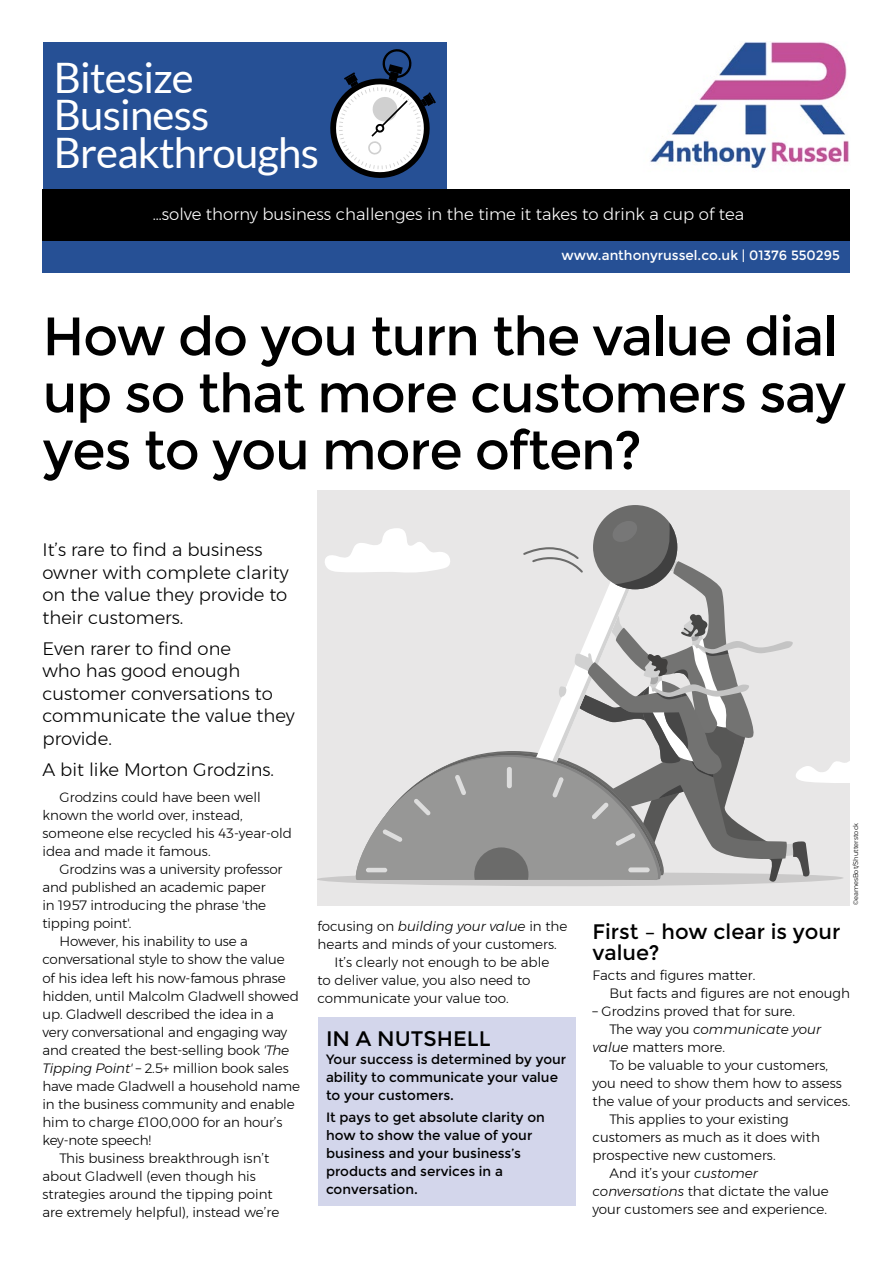
<style>
.page{position:relative;width:893px;height:1263px;background:#fff}
.page>*{position:absolute;margin:0;border:0;box-sizing:border-box;transform-origin:0 0}
.HEADING{font:54px/57px "Montserrat";letter-spacing:-.025em;color:#000}
.t1{font:42px/37.5px "Lato";letter-spacing:-.02em;color:#fff}
.SUBHEAD{font:21px/21px "Montserrat";color:#000}
.BOXED_HEADING{font:21px "Montserrat";color:#000}
.first_para{font:300 18px/22.5px "Montserrat";color:#000}
.t2{font:300 16.5px "Montserrat";color:#fff}
.body{font:300 13.5px/18px "Montserrat";color:#000}
.BOXED_PARAGRAPH{font:13.5px/18px "Montserrat";color:#000}
.t3{font:13.5px "Montserrat";color:#fff}
.PHOTO_CREDIT{font:300 6.75px "Montserrat";color:#000}
.s1{font-style:italic}
</style>
<div class="page">
<div style="left:43px;top:197px;width:807px;height:76px;background:#265095"></div>
<div style="left:43px;top:43px;width:403px;height:181px;background:#265095"></div>
<svg style="left:330px;top:49px;width:106px;height:129px"></svg>
<div style="left:43px;top:189px;width:807px;height:51px;background:#000"></div>
<img style="left:650px;top:41px;width:199px;height:128px">
<div style="left:317px;top:1017px;width:258px;height:42px;background:#d3d6eb"></div>
<div style="left:317px;top:1042px;width:258px;height:69px;background:#d3d6eb"></div>
<div style="left:317px;top:1100px;width:258px;height:106px;background:#d3d6eb"></div>
<div style="left:317px;top:490px;width:533px;height:415px;background:#e8e7e7"></div>
<svg style="left:317px;top:505px;width:533px;height:381px"></svg>
<h2 class="t1" style="left:54px;top:58px;width:267px">Bitesize<br>Business<br>Breakthroughs</h2>
<p class="t2" style="left:153px;top:202px;width:593px">…solve thorny business challenges in the time it takes to drink a cup of tea</p>
<p class="t3" style="left:561px;top:248px;width:280px">www.anthonyrussel.co.uk | 01376 550295</p>
<p class="HEADING" style="left:43px;top:308px;width:805px">How do you turn the value dial up so that more customers say yes to you more often?</p>
<p class="first_para" style="left:43px;top:538px;width:248px">It’s rare to find a business owner with complete clarity on the value they provide to their customers.</p>
<p class="first_para" style="left:43px;top:637px;width:254px">Even rarer to find one<br>who has good enough customer conversations to communicate the value they provide.</p>
<p class="first_para" style="left:43px;top:758px;width:233px">A bit like Morton Grodzins.</p>
<p class="body" style="left:43px;top:788px;width:251px;text-indent:17px">Grodzins could have been well known the world over, instead, someone else recycled his 43-year-old idea and made it famous.</p>
<p class="body" style="left:43px;top:860px;width:242px;text-indent:17px">Grodzins was a university professor and published an academic paper<br>in 1957 introducing the phrase 'the tipping point'.</p>
<p class="body" style="left:43px;top:932px;width:259px;text-indent:17px">However, his inability to use a conversational style to show the value of his idea left his now-famous phrase hidden, until Malcolm Gladwell showed up. Gladwell described the idea in a very conversational and engaging way and created the best-selling book <span class="s1">'The Tipping Point'</span> – 2.5+ million book sales have made Gladwell a household name in the business community and enable him to charge £100,000 for an hour’s key-note speech!</p>
<p class="body" style="left:43px;top:1148px;width:238px;text-indent:17px">This business breakthrough isn’t about Gladwell (even though his strategies around the tipping point are extremely helpful), instead we’re</p>
<p class="body" style="left:317px;top:917px;width:251px">focusing on <span class="s1">building your value</span> in the hearts and minds of your customers.</p>
<p class="body" style="left:317px;top:953px;width:233px;text-indent:17px">It’s clearly not enough to be able to deliver value, you also need to communicate your value too.</p>
<p class="BOXED_HEADING" style="left:326px;top:1026px;width:166px">IN A NUTSHELL</p>
<p class="BOXED_PARAGRAPH" style="left:326px;top:1050px;width:242px">Your success is determined by your ability to communicate your value to your customers.</p>
<p class="BOXED_PARAGRAPH" style="left:326px;top:1108px;width:220px">It pays to get absolute clarity on how to show the value of your business and your business’s products and services in a conversation.</p>
<p class="PHOTO_CREDIT" style="left:851px;top:905px;width:84px;rotate:-90deg">©eamesBot/Shutterstock</p>
<p class="SUBHEAD" style="left:592px;top:921px;width:249px">First – how clear is your value?</p>
<p class="body" style="left:592px;top:966px;width:164px">Facts and figures matter.</p>
<p class="body" style="left:609px;top:984px;width:242px">But facts and figures are not enough</p>
<p class="body" style="left:592px;top:1002px;width:204px">– Grodzins proved that for sure.</p>
<p class="body" style="left:592px;top:1020px;width:230px;text-indent:17px">The way you <span class="s1">communicate your value</span> matters more.</p>
<p class="body" style="left:592px;top:1056px;width:259px;text-indent:17px">To be valuable to your customers, you need to show them how to assess the value of your products and services.</p>
<p class="body" style="left:592px;top:1110px;width:229px;text-indent:17px">This applies to your existing customers as much as it does with prospective new customers.</p>
<p class="body" style="left:592px;top:1164px;width:238px;text-indent:17px">And it’s your <span class="s1">customer conversations</span> that dictate the value your customers see and experience.</p>
</div>
